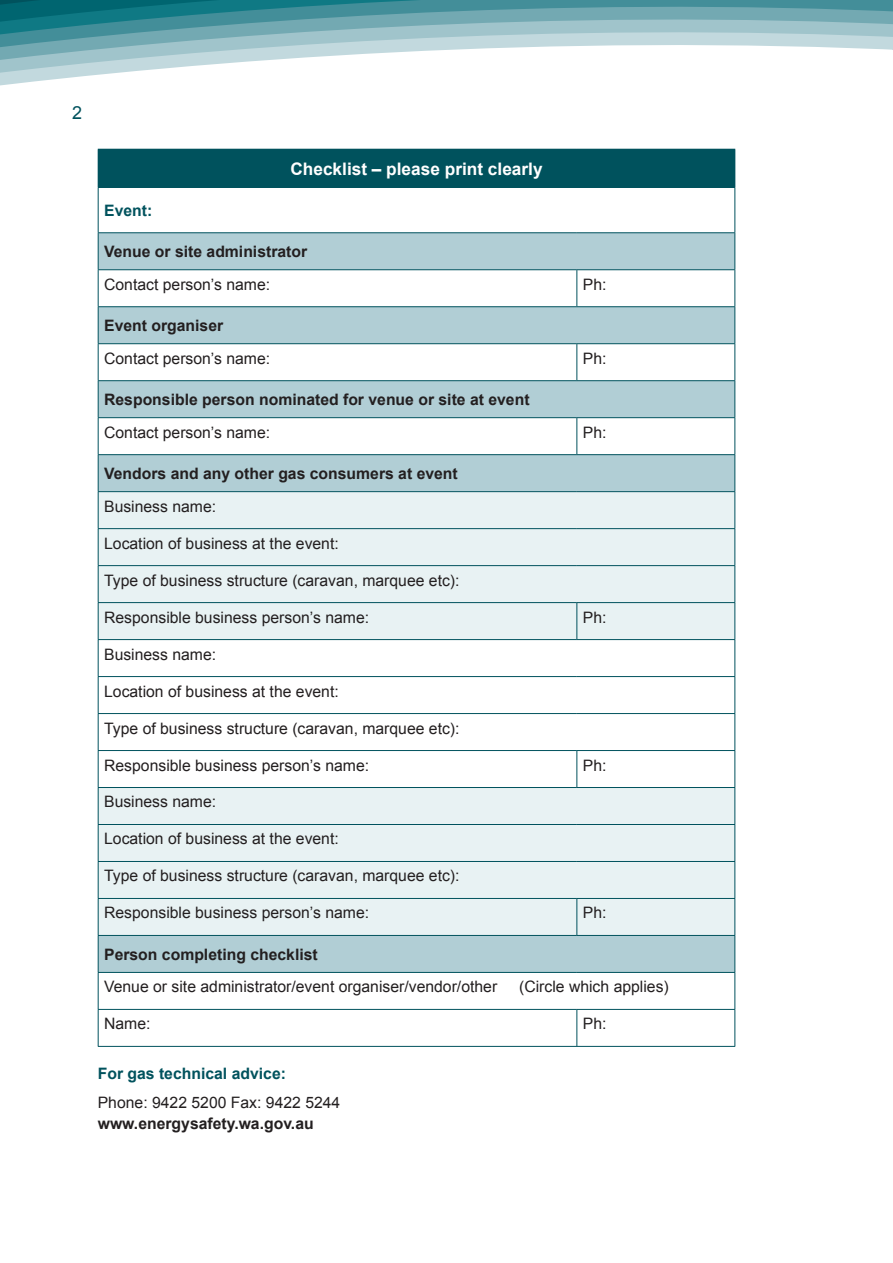
<style>
.page{position:relative;width:893px;height:1263px;background:#fff}
.page>*{position:absolute;margin:0;border:0;box-sizing:border-box;transform-origin:0 0}
.t1{font:18px "Arial";color:#00525d}
.t2{font:700 17.25px "Arial";color:#fff}
.t3{font:15.75px "Arial";color:#231f20}
.t4{font:700 15.75px "Arial";color:#231f20}
.t5{font:700 15.75px "Arial";color:#00525d}
</style>
<div class="page">
<svg style="left:97px;top:148px;width:639px;height:5px"></svg>
<svg style="left:0;top:72px;width:124px;height:14px"></svg>
<svg style="left:0;top:0;width:892px;height:72px"></svg>
<svg style="left:892px;top:0;width:1px;height:50px"></svg>
<div style="left:98px;top:149px;width:637px;height:38px;background:#00525d"></div>
<svg style="left:99px;top:233px;width:635px;height:739px;fill:#b1ced5"></svg>
<svg style="left:99px;top:492px;width:635px;height:443px;fill:#e8f2f3"></svg>
<hr style="left:98px;top:187px;width:479px;height:1px;background:#00525d">
<hr style="left:98px;top:188px;width:1px;height:44px;background:#00525d">
<hr style="left:577px;top:187px;width:158px;height:1px;background:#00525d">
<hr style="left:734px;top:188px;width:1px;height:44px;background:#00525d">
<hr style="left:98px;top:232px;width:479px;height:1px;background:#00525d">
<hr style="left:98px;top:233px;width:1px;height:36px;background:#00525d">
<hr style="left:577px;top:232px;width:158px;height:1px;background:#00525d">
<hr style="left:734px;top:233px;width:1px;height:36px;background:#00525d">
<hr style="left:98px;top:269px;width:479px;height:1px;background:#00525d">
<hr style="left:98px;top:270px;width:1px;height:36px;background:#00525d">
<hr style="left:577px;top:269px;width:158px;height:1px;background:#00525d">
<hr style="left:576px;top:270px;width:1px;height:36px;background:#00525d">
<hr style="left:734px;top:270px;width:1px;height:36px;background:#00525d">
<hr style="left:98px;top:306px;width:479px;height:1px;background:#00525d">
<hr style="left:98px;top:307px;width:1px;height:36px;background:#00525d">
<hr style="left:577px;top:306px;width:158px;height:1px;background:#00525d">
<hr style="left:734px;top:307px;width:1px;height:36px;background:#00525d">
<hr style="left:98px;top:343px;width:479px;height:1px;background:#00525d">
<hr style="left:98px;top:344px;width:1px;height:36px;background:#00525d">
<hr style="left:577px;top:343px;width:158px;height:1px;background:#00525d">
<hr style="left:576px;top:344px;width:1px;height:36px;background:#00525d">
<hr style="left:734px;top:344px;width:1px;height:36px;background:#00525d">
<hr style="left:98px;top:380px;width:479px;height:1px;background:#00525d">
<hr style="left:98px;top:381px;width:1px;height:36px;background:#00525d">
<hr style="left:577px;top:380px;width:158px;height:1px;background:#00525d">
<hr style="left:734px;top:381px;width:1px;height:36px;background:#00525d">
<hr style="left:98px;top:417px;width:479px;height:1px;background:#00525d">
<hr style="left:98px;top:418px;width:1px;height:36px;background:#00525d">
<hr style="left:577px;top:417px;width:158px;height:1px;background:#00525d">
<hr style="left:576px;top:418px;width:1px;height:36px;background:#00525d">
<hr style="left:734px;top:418px;width:1px;height:36px;background:#00525d">
<hr style="left:98px;top:454px;width:479px;height:1px;background:#00525d">
<hr style="left:98px;top:455px;width:1px;height:36px;background:#00525d">
<hr style="left:577px;top:454px;width:158px;height:1px;background:#00525d">
<hr style="left:734px;top:455px;width:1px;height:36px;background:#00525d">
<hr style="left:98px;top:491px;width:479px;height:1px;background:#00525d">
<hr style="left:98px;top:492px;width:1px;height:36px;background:#00525d">
<hr style="left:577px;top:491px;width:158px;height:1px;background:#00525d">
<hr style="left:734px;top:492px;width:1px;height:36px;background:#00525d">
<hr style="left:98px;top:528px;width:479px;height:1px;background:#00525d">
<hr style="left:98px;top:529px;width:1px;height:36px;background:#00525d">
<hr style="left:577px;top:528px;width:158px;height:1px;background:#00525d">
<hr style="left:734px;top:529px;width:1px;height:36px;background:#00525d">
<hr style="left:98px;top:565px;width:479px;height:1px;background:#00525d">
<hr style="left:98px;top:566px;width:1px;height:36px;background:#00525d">
<hr style="left:577px;top:565px;width:158px;height:1px;background:#00525d">
<hr style="left:734px;top:566px;width:1px;height:36px;background:#00525d">
<hr style="left:98px;top:602px;width:479px;height:1px;background:#00525d">
<hr style="left:98px;top:603px;width:1px;height:36px;background:#00525d">
<hr style="left:577px;top:602px;width:158px;height:1px;background:#00525d">
<hr style="left:576px;top:603px;width:1px;height:36px;background:#00525d">
<hr style="left:734px;top:603px;width:1px;height:36px;background:#00525d">
<hr style="left:98px;top:639px;width:479px;height:1px;background:#00525d">
<hr style="left:98px;top:640px;width:1px;height:36px;background:#00525d">
<hr style="left:577px;top:639px;width:158px;height:1px;background:#00525d">
<hr style="left:734px;top:640px;width:1px;height:36px;background:#00525d">
<hr style="left:98px;top:676px;width:479px;height:1px;background:#00525d">
<hr style="left:98px;top:677px;width:1px;height:36px;background:#00525d">
<hr style="left:577px;top:676px;width:158px;height:1px;background:#00525d">
<hr style="left:734px;top:677px;width:1px;height:36px;background:#00525d">
<hr style="left:98px;top:713px;width:479px;height:1px;background:#00525d">
<hr style="left:98px;top:714px;width:1px;height:36px;background:#00525d">
<hr style="left:577px;top:713px;width:158px;height:1px;background:#00525d">
<hr style="left:734px;top:714px;width:1px;height:36px;background:#00525d">
<hr style="left:98px;top:750px;width:479px;height:1px;background:#00525d">
<hr style="left:98px;top:751px;width:1px;height:36px;background:#00525d">
<hr style="left:577px;top:750px;width:158px;height:1px;background:#00525d">
<hr style="left:576px;top:751px;width:1px;height:36px;background:#00525d">
<hr style="left:734px;top:751px;width:1px;height:36px;background:#00525d">
<hr style="left:98px;top:787px;width:479px;height:1px;background:#00525d">
<hr style="left:98px;top:788px;width:1px;height:36px;background:#00525d">
<hr style="left:577px;top:787px;width:158px;height:1px;background:#00525d">
<hr style="left:734px;top:788px;width:1px;height:36px;background:#00525d">
<hr style="left:98px;top:824px;width:479px;height:1px;background:#00525d">
<hr style="left:98px;top:825px;width:1px;height:36px;background:#00525d">
<hr style="left:577px;top:824px;width:158px;height:1px;background:#00525d">
<hr style="left:734px;top:825px;width:1px;height:36px;background:#00525d">
<hr style="left:98px;top:861px;width:479px;height:1px;background:#00525d">
<hr style="left:98px;top:862px;width:1px;height:36px;background:#00525d">
<hr style="left:577px;top:861px;width:158px;height:1px;background:#00525d">
<hr style="left:734px;top:862px;width:1px;height:36px;background:#00525d">
<hr style="left:98px;top:898px;width:479px;height:1px;background:#00525d">
<hr style="left:98px;top:899px;width:1px;height:36px;background:#00525d">
<hr style="left:577px;top:898px;width:158px;height:1px;background:#00525d">
<hr style="left:576px;top:899px;width:1px;height:36px;background:#00525d">
<hr style="left:734px;top:899px;width:1px;height:36px;background:#00525d">
<hr style="left:98px;top:935px;width:479px;height:1px;background:#00525d">
<hr style="left:98px;top:936px;width:1px;height:36px;background:#00525d">
<hr style="left:577px;top:935px;width:158px;height:1px;background:#00525d">
<hr style="left:734px;top:936px;width:1px;height:36px;background:#00525d">
<hr style="left:98px;top:972px;width:479px;height:1px;background:#00525d">
<hr style="left:98px;top:973px;width:1px;height:36px;background:#00525d">
<hr style="left:577px;top:972px;width:158px;height:1px;background:#00525d">
<hr style="left:734px;top:973px;width:1px;height:36px;background:#00525d">
<hr style="left:98px;top:1009px;width:479px;height:1px;background:#00525d">
<hr style="left:98px;top:1010px;width:1px;height:36px;background:#00525d">
<hr style="left:577px;top:1009px;width:158px;height:1px;background:#00525d">
<hr style="left:576px;top:1010px;width:1px;height:36px;background:#00525d">
<hr style="left:734px;top:1010px;width:1px;height:36px;background:#00525d">
<hr style="left:98px;top:1046px;width:637px;height:1px;background:#00525d">
<p class="t1" style="left:72px;top:103px;width:12px">2</p>
<p class="t2" style="left:290px;top:159px;width:254px">Checklist – please print clearly</p>
<p class="t5" style="left:104px;top:201px;width:50px">Event:</p>
<p class="t4" style="left:104px;top:243px;width:205px">Venue or site administrator</p>
<p class="t3" style="left:104px;top:275px;width:168px">Contact person’s name:</p>
<p class="t3" style="left:583px;top:275px;width:25px">Ph:</p>
<p class="t4" style="left:104px;top:317px;width:121px">Event organiser</p>
<p class="t3" style="left:104px;top:349px;width:168px">Contact person’s name:</p>
<p class="t3" style="left:583px;top:349px;width:25px">Ph:</p>
<p class="t4" style="left:104px;top:391px;width:427px">Responsible person nominated for venue or site at event</p>
<p class="t3" style="left:104px;top:423px;width:168px">Contact person’s name:</p>
<p class="t3" style="left:583px;top:423px;width:25px">Ph:</p>
<p class="t4" style="left:104px;top:465px;width:355px">Vendors and any other gas consumers at event</p>
<p class="t3" style="left:104px;top:497px;width:114px">Business name:</p>
<p class="t3" style="left:104px;top:534px;width:236px">Location of business at the event:</p>
<p class="t3" style="left:104px;top:571px;width:357px">Type of business structure (caravan, marquee etc):</p>
<p class="t3" style="left:104px;top:608px;width:266px">Responsible business person’s name:</p>
<p class="t3" style="left:583px;top:608px;width:25px">Ph:</p>
<p class="t3" style="left:104px;top:645px;width:114px">Business name:</p>
<p class="t3" style="left:104px;top:682px;width:236px">Location of business at the event:</p>
<p class="t3" style="left:104px;top:719px;width:357px">Type of business structure (caravan, marquee etc):</p>
<p class="t3" style="left:104px;top:756px;width:266px">Responsible business person’s name:</p>
<p class="t3" style="left:583px;top:756px;width:25px">Ph:</p>
<p class="t3" style="left:104px;top:793px;width:114px">Business name:</p>
<p class="t3" style="left:104px;top:830px;width:236px">Location of business at the event:</p>
<p class="t3" style="left:104px;top:867px;width:357px">Type of business structure (caravan, marquee etc):</p>
<p class="t3" style="left:104px;top:904px;width:266px">Responsible business person’s name:</p>
<p class="t3" style="left:583px;top:904px;width:25px">Ph:</p>
<p class="t4" style="left:104px;top:945px;width:215px">Person completing checklist</p>
<p class="t3" style="left:104px;top:978px;width:395px">Venue or site administrator/event organiser/vendor/other</p>
<p class="t3" style="left:519px;top:978px;width:151px">(Circle which applies)</p>
<p class="t3" style="left:104px;top:1015px;width:48px">Name:</p>
<p class="t3" style="left:583px;top:1015px;width:25px">Ph:</p>
<p class="t5" style="left:98px;top:1064px;width:190px">For gas technical advice:</p>
<p class="t3" style="left:98px;top:1094px;width:244px">Phone: 9422 5200 Fax: 9422 5244</p>
<p class="t4" style="left:98px;top:1115px;width:217px">www.energysafety.wa.gov.au</p>
</div>
